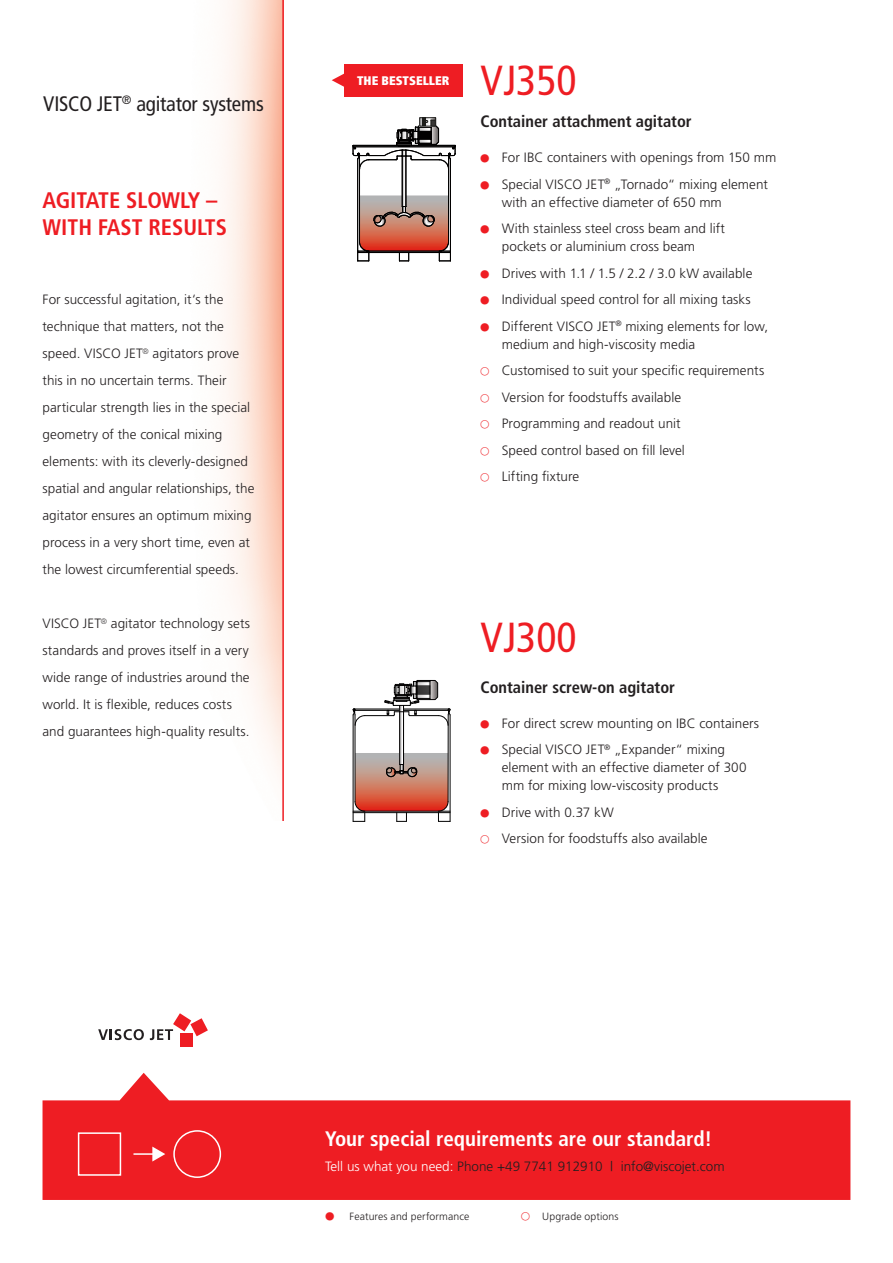
<style>
.page{position:relative;width:893px;height:1263px;background:#fff}
.page>*{position:absolute;margin:0;border:0;box-sizing:border-box;transform-origin:0 0}
.t1{font:condensed 42px "Frutiger";color:#ee1d23}
.t2{font:700 condensed 22.5px/27px "Frutiger";color:#ee1d23}
.t3{font:700 condensed 21px "Frutiger";color:#fff}
.t4{font:condensed 21px "Frutiger";letter-spacing:-.01em;color:#231f20}
.t5{font:700 condensed 16.5px "Frutiger";color:#231f20}
.t6{font:300 13.5px/27px "Frutiger";color:#231f20}
.t7{font:900 condensed 12.45px "Frutiger";color:#fff}
.t8{font:300 10.5px "Frutiger";letter-spacing:.01em;color:#231f20}
.s1{font-family:"European Pi One";font-weight:400;font-size:10.5px;color:#ee1d23}
.s2{color:#fff}
.s3{font-family:"European Pi One";font-weight:400;color:#ee1d23}
</style>
<div class="page">
<div style="left:180px;top:1033px;width:13px;height:14px;background:#ee1d23"></div>
<svg style="left:98px;top:1029px;width:46px;height:11px"></svg>
<svg style="left:150px;top:1013px;width:58px;height:27px"></svg>
<div style="left:344px;top:64px;width:119px;height:33px;background:#ee1d23"></div>
<svg style="left:332px;top:73px;width:12px;height:14px"></svg>
<hr style="left:282px;top:0;width:2px;height:821px;background:#ee1d23">
<svg style="left:353px;top:117px;width:102px;height:144px"></svg>
<svg style="left:353px;top:680px;width:98px;height:142px"></svg>
<svg style="left:43px;top:1073px;width:807px;height:127px;fill:#ee1d23"></svg>
<svg style="left:77px;top:1132px;width:88px;height:44px;background:#ef3238"></svg>
<div style="left:173px;top:1130px;width:48px;height:48px;border:2px solid #fff;border-radius:50%"></div>
<h3 class="t4" style="left:43px;top:91px;width:222px">VISCO JET<sup>®</sup> agitator systems</h3>
<h2 class="t2" style="left:43px;top:187px;width:186px">AGITATE SLOWLY –<br>WITH FAST RESULTS</h2>
<p class="t6" style="left:43px;top:286px;width:213px">For successful agitation, it‘s the technique that matters, not the speed. VISCO JET<sup>®</sup> agitators prove this in no uncertain terms. Their particular strength lies in the special geometry of the conical mixing elements: with its cleverly-designed spatial and angular relationships, the agitator ensures an optimum mixing process in a very short time, even at the lowest circumferential speeds.</p>
<p class="t6" style="left:43px;top:610px;width:209px">VISCO JET<sup>®</sup> agitator technology sets standards and proves itself in a very wide range of industries around the world. It is flexible, reduces costs and guarantees high-quality results.</p>
<p class="t7" style="left:357px;top:73px;width:94px">THE BESTSELLER</p>
<h1 class="t1" style="left:480px;top:56px;width:98px">VJ350</h1>
<p class="t5" style="left:480px;top:112px;width:213px">Container attachment agitator</p>
<p class="t6" style="left:480px;top:144px;width:297px;line-height:26.5px"><span class="s1">)</span> For IBC containers with openings from 150 mm <span class="s1">)</span> Special VISCO JET<sup>®</sup> „Tornado“ mixing element</p>
<p class="t6" style="left:480px;top:189px;width:246px;line-height:26.5px;text-align:right">with an effective diameter of 650 mm<br><span class="s1">)</span> With stainless steel cross beam and lift</p>
<p class="t6" style="left:480px;top:233px;width:289px;line-height:26.5px;text-indent:21px">pockets or aluminium cross beam<br><span class="s1">)</span> Drives with 1.1 / 1.5 / 2.2 / 3.0 kW available<br><span class="s1">)</span> Individual speed control for all mixing tasks<br><span class="s1">)</span> Different VISCO JET<sup>®</sup> mixing elements for low,</p>
<p class="t6" style="left:480px;top:331px;width:285px;line-height:26.5px;text-indent:21px">medium and high-viscosity media<br><span class="s1">D</span> Customised to suit your specific requirements <span class="s1">D</span> Version for foodstuffs available<br><span class="s1">D</span> Programming and readout unit<br><span class="s1">D</span> Speed control based on fill level<br><span class="s1">D</span> Lifting fixture</p>
<h1 class="t1" style="left:480px;top:613px;width:98px">VJ300</h1>
<p class="t5" style="left:480px;top:677px;width:196px">Container screw-on agitator</p>
<p class="t6" style="left:480px;top:710px;width:280px;line-height:26.5px"><span class="s1">)</span> For direct screw mounting on IBC containers <span class="s1">)</span> Special VISCO JET<sup>®</sup> „Expander“ mixing</p>
<p class="t6" style="left:502px;top:759px;width:246px;line-height:18px">element with an effective diameter of 300 mm for mixing low-viscosity products</p>
<p class="t6" style="left:480px;top:799px;width:229px;line-height:26.5px"><span class="s1">)</span> Drive with 0.37 kW<br><span class="s1">D</span> Version for foodstuffs also available</p>
<h3 class="t3" style="left:325px;top:1126px;width:389px">Your special requirements are our standard!</h3>
<p class="t6" style="left:325px;top:1153px;width:401px"><span class="s2">Tell us what you need:</span> Phone +49 7741 912910 | info@viscojet.com</p>
<p class="t8" style="left:325px;top:1210px;width:145px"><span class="s3">)</span> ●Features and performance</p>
<p class="t8" style="left:521px;top:1210px;width:99px"><span class="s3">D</span> Upgrade options</p>
</div>
